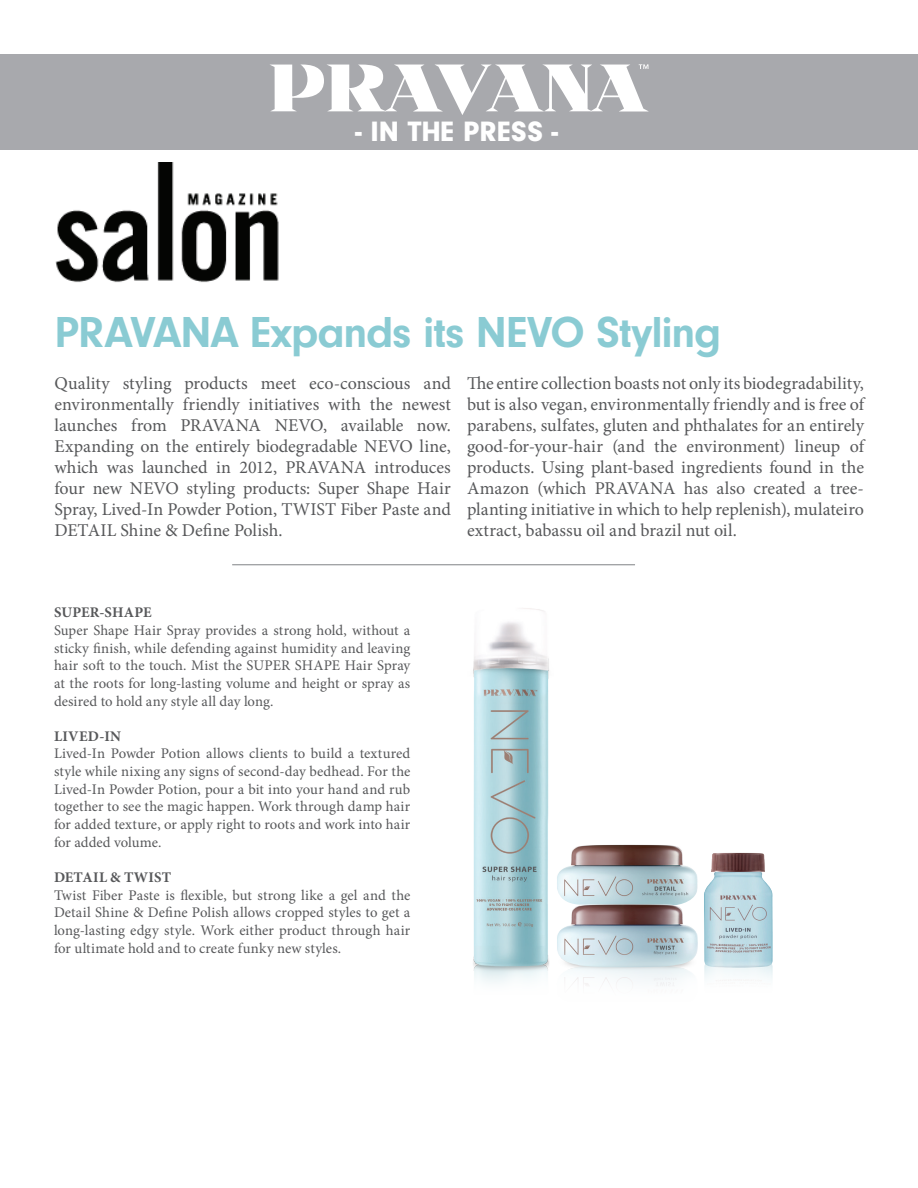
<style>
.page{position:relative;width:918px;height:1188px;background:#fff}
.page>*{position:absolute;margin:0;border:0;box-sizing:border-box;transform-origin:0 0}
.t1{font:700 45px "Neuzeit Gro";letter-spacing:-.025em;color:#8acbd3}
.t2{font:900 29.1px "Neuzeit Gro";letter-spacing:.005em;color:#fff}
.t3{font:18px/21px "Minion Pro";letter-spacing:-.005em;color:#57585a;text-align:justify}
.t4{font:14.7px/17.7px "Minion Pro";color:#57585a;text-align:justify}
.t5{font:700 14.7px "Minion Pro";letter-spacing:.015em;color:#57585a}
</style>
<div class="page">
<div style="left:1px;top:54px;width:917px;height:96px;background:#a8a9ad"></div>
<svg style="left:270px;top:64px;width:379px;height:51px"></svg>
<img style="left:55px;top:162px;width:224px;height:121px">
<img style="left:557px;top:844px;width:133px;height:35px">
<img style="left:557px;top:879px;width:133px;height:107px">
<img style="left:473px;top:608px;width:76px;height:375px">
<img style="left:690px;top:852px;width:83px;height:129px">
<hr style="left:232px;top:565px;width:403px;height:1px;background:#808285">
<h2 class="t2" style="left:355px;top:114px;width:205px">- IN THE PRESS -</h2>
<h1 class="t1" style="left:55px;top:307px;width:668px">PRAVANA Expands its NEVO Styling</h1>
<p class="t3" style="left:55px;top:373px;width:398px">Quality styling products meet eco-conscious and environmentally friendly initiatives with the newest launches from PRAVANA NEVO, available now.<br>Expanding on the entirely biodegradable NEVO line, which was launched in 2012, PRAVANA introduces four new NEVO styling products: Super Shape Hair Spray, Lived-In Powder Potion, TWIST Fiber Paste and DETAIL Shine &amp; Define Polish.</p>
<p class="t3" style="left:467px;top:373px;width:398px">The entire collection boasts not only its biodegradability, but is also vegan, environmentally friendly and is free of parabens, sulfates, gluten and phthalates for an entirely good-for-your-hair (and the environment) lineup of products. Using plant-based ingredients found in the Amazon (which PRAVANA has also created a tree&shy;planting initiative in which to help replenish), mulateiro extract, babassu oil and brazil nut oil.</p>
<p class="t5" style="left:54px;top:602px;width:99px">SUPER-SHAPE</p>
<p class="t4" style="left:54px;top:621px;width:358px">Super Shape Hair Spray provides a strong hold, without a sticky finish, while defending against humidity and leaving hair soft to the touch. Mist the SUPER SHAPE Hair Spray at the roots for long-lasting volume and height or spray as desired to hold any style all day long.</p>
<p class="t5" style="left:54px;top:726px;width:69px">LIVED-IN</p>
<p class="t4" style="left:54px;top:745px;width:358px">Lived-In Powder Potion allows clients to build a textured style while nixing any signs of second-day bedhead. For the Lived-In Powder Potion, pour a bit into your hand and rub together to see the magic happen. Work through damp hair for added texture, or apply right to roots and work into hair for added volume.</p>
<p class="t5" style="left:54px;top:867px;width:119px">DETAIL &amp; TWIST</p>
<p class="t4" style="left:54px;top:886px;width:358px">Twist Fiber Paste is flexible, but strong like a gel and the Detail Shine &amp; Define Polish allows cropped styles to get a long-lasting edgy style. Work either product through hair for ultimate hold and to create funky new styles.</p>
</div>
